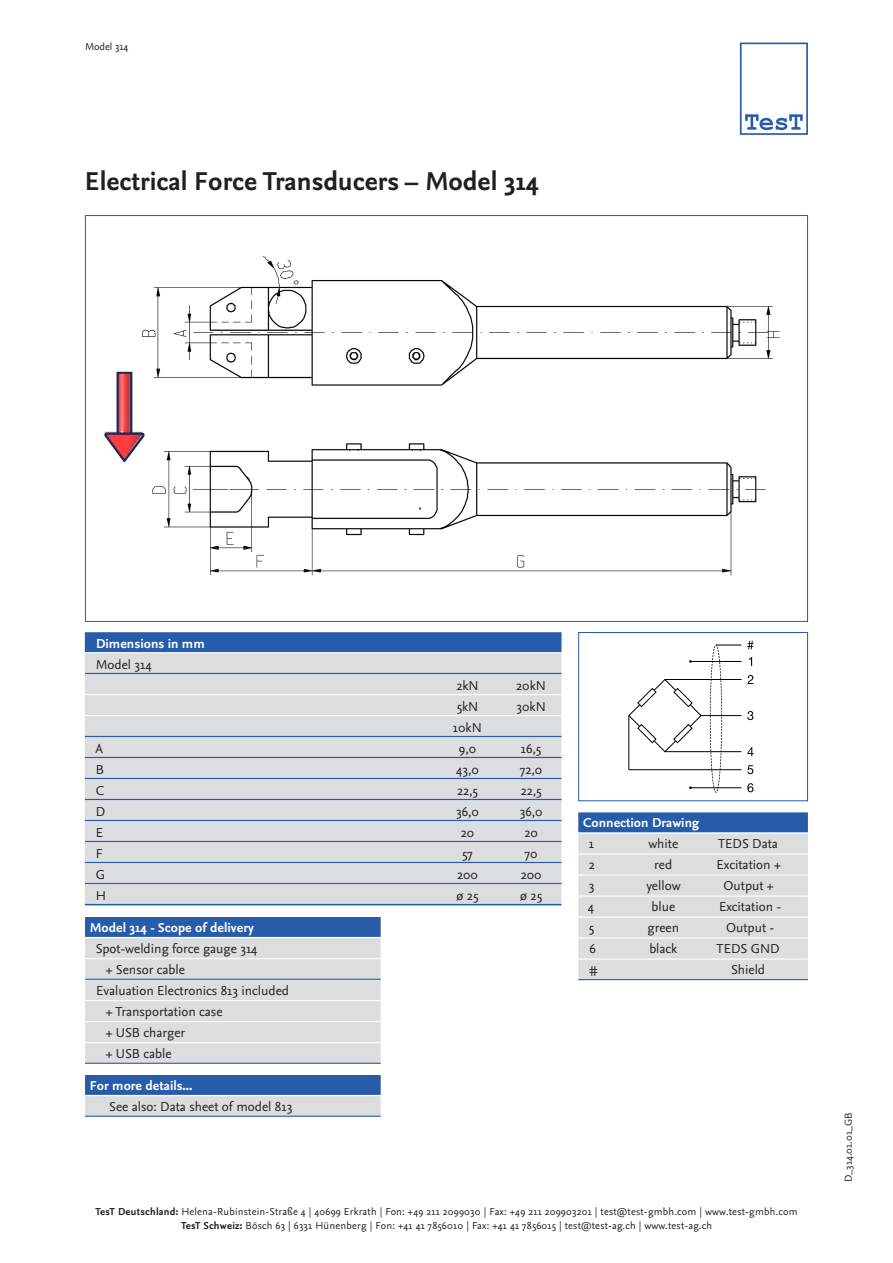
<style>
.page{position:relative;width:893px;height:1263px;background:#fff}
.page>*{position:absolute;margin:0;border:0;box-sizing:border-box;transform-origin:0 0}
.headline{font:700 27px "Nexus Sans";color:#231f20}
._11_tabelle{font:13.5px "Nexus Sans";color:#231f20}
._05_tabelle_absatzli{font:13.5px "Nexus Sans";color:#231f20}
._11_tabelle_überschr{font:700 13.5px "Nexus Sans";color:#fff}
._11_tabelle_abschlus{font:13.5px "Nexus Sans";color:#231f20}
._05_tabelle_modellbe{font:700 13.5px "Nexus Sans";color:#fff}
._05_tabelle{font:13.5px "Nexus Sans";color:#231f20}
._06_tabelle_absatzli{font:13.5px "Nexus Sans";color:#231f20}
.kopfzeile{font:10.5px/13.5px "Nexus Sans";letter-spacing:.02em;color:#231f20;text-align:center}
.kopfzeile-2{font:10.5px "Nexus Sans";color:#231f20}
.s1{font-weight:700}
</style>
<div class="page">
<div style="left:85px;top:917px;width:296px;height:20px;background:#275caa"></div>
<div style="left:85px;top:938px;width:296px;height:20px;background:#dcdddf"></div>
<div style="left:85px;top:959px;width:296px;height:20px;background:#dcdddf"></div>
<hr style="left:85px;top:979px;width:296px;height:1px;background:#275caa">
<div style="left:85px;top:980px;width:296px;height:20px;background:#dcdddf"></div>
<div style="left:85px;top:1001px;width:296px;height:20px;background:#dcdddf"></div>
<div style="left:85px;top:1022px;width:296px;height:20px;background:#dcdddf"></div>
<div style="left:85px;top:1043px;width:296px;height:20px;background:#dcdddf"></div>
<hr style="left:85px;top:1063px;width:296px;height:1px;background:#275caa">
<div style="left:85px;top:1075px;width:296px;height:20px;background:#275caa"></div>
<div style="left:85px;top:1096px;width:296px;height:20px;background:#dcdddf"></div>
<hr style="left:85px;top:1116px;width:296px;height:1px;background:#275caa">
<svg style="left:740px;top:43px;width:68px;height:92px"></svg>
<img style="left:104px;top:256px;width:676px;height:320px">
<svg style="left:628px;top:679px;width:74px;height:74px"></svg>
<hr style="left:701px;top:715px;width:40px;height:1px;background:#000">
<hr style="left:665px;top:679px;width:76px;height:1px;background:#000">
<hr style="left:665px;top:751px;width:76px;height:1px;background:#000">
<hr style="left:629px;top:716px;width:1px;height:54px;background:#000">
<hr style="left:690px;top:787px;width:51px;height:1px;background:#000">
<svg style="left:749px;top:657px;width:3px;height:9px"></svg>
<svg style="left:747px;top:675px;width:6px;height:9px"></svg>
<svg style="left:747px;top:711px;width:6px;height:9px"></svg>
<svg style="left:747px;top:747px;width:6px;height:9px"></svg>
<svg style="left:747px;top:765px;width:6px;height:9px"></svg>
<svg style="left:747px;top:783px;width:6px;height:9px"></svg>
<svg style="left:747px;top:641px;width:6px;height:8px"></svg>
<hr style="left:629px;top:769px;width:112px;height:1px;background:#000">
<hr style="left:690px;top:661px;width:51px;height:1px;background:#000">
<svg style="left:710px;top:644px;width:31px;height:149px"></svg>
<div style="left:578px;top:632px;width:230px;height:169px;border:1px solid #275caa"></div>
<div style="left:578px;top:812px;width:230px;height:20px;background:#275caa"></div>
<div style="left:578px;top:834px;width:230px;height:19px;background:#dcdddf"></div>
<div style="left:578px;top:855px;width:230px;height:19px;background:#dcdddf"></div>
<div style="left:578px;top:876px;width:230px;height:19px;background:#dcdddf"></div>
<div style="left:578px;top:897px;width:230px;height:19px;background:#dcdddf"></div>
<div style="left:578px;top:918px;width:230px;height:19px;background:#dcdddf"></div>
<div style="left:578px;top:939px;width:230px;height:19px;background:#dcdddf"></div>
<div style="left:578px;top:960px;width:230px;height:19px;background:#dcdddf"></div>
<hr style="left:578px;top:979px;width:230px;height:1px;background:#275caa">
<div style="left:85px;top:632px;width:476px;height:20px;background:#275caa"></div>
<div style="left:85px;top:653px;width:476px;height:20px;background:#dcdddf"></div>
<hr style="left:85px;top:673px;width:476px;height:1px;background:#275caa">
<div style="left:85px;top:674px;width:476px;height:20px;background:#dcdddf"></div>
<div style="left:85px;top:695px;width:476px;height:20px;background:#dcdddf"></div>
<div style="left:85px;top:716px;width:476px;height:20px;background:#dcdddf"></div>
<hr style="left:85px;top:736px;width:476px;height:1px;background:#275caa">
<div style="left:85px;top:737px;width:476px;height:20px;background:#dcdddf"></div>
<hr style="left:85px;top:757px;width:476px;height:1px;background:#275caa">
<div style="left:85px;top:758px;width:476px;height:20px;background:#dcdddf"></div>
<hr style="left:85px;top:778px;width:476px;height:1px;background:#275caa">
<div style="left:85px;top:779px;width:476px;height:20px;background:#dcdddf"></div>
<hr style="left:85px;top:799px;width:476px;height:1px;background:#275caa">
<div style="left:85px;top:800px;width:476px;height:20px;background:#dcdddf"></div>
<hr style="left:85px;top:820px;width:476px;height:1px;background:#275caa">
<div style="left:85px;top:821px;width:476px;height:20px;background:#dcdddf"></div>
<hr style="left:85px;top:841px;width:476px;height:1px;background:#275caa">
<div style="left:85px;top:842px;width:476px;height:20px;background:#dcdddf"></div>
<hr style="left:85px;top:862px;width:476px;height:1px;background:#275caa">
<div style="left:85px;top:863px;width:476px;height:20px;background:#dcdddf"></div>
<hr style="left:85px;top:883px;width:476px;height:1px;background:#275caa">
<div style="left:85px;top:884px;width:476px;height:20px;background:#dcdddf"></div>
<hr style="left:85px;top:904px;width:476px;height:1px;background:#275caa">
<p class="kopfzeile-2" style="left:85px;top:40px;width:45px">Model 314</p>
<p class="headline" style="left:85px;top:164px;width:455px">Electrical Force Transducers – Model 314</p>
<p class="_05_tabelle_modellbe" style="left:96px;top:634px;width:110px">Dimensions in mm</p>
<p class="_05_tabelle_absatzli" style="left:96px;top:655px;width:57px">Model 314</p>
<p class="_05_tabelle" style="left:456px;top:676px;width:24px">2kN</p>
<p class="_05_tabelle" style="left:516px;top:676px;width:31px">20kN</p>
<p class="_05_tabelle" style="left:457px;top:697px;width:23px">5kN</p>
<p class="_05_tabelle" style="left:516px;top:697px;width:31px">30kN</p>
<p class="_06_tabelle_absatzli" style="left:453px;top:718px;width:31px">10kN</p>
<p class="_05_tabelle_absatzli" style="left:95px;top:739px;width:9px">A</p>
<p class="_05_tabelle_absatzli" style="left:459px;top:739px;width:19px">9,0</p>
<p class="_05_tabelle_absatzli" style="left:521px;top:739px;width:22px">16,5</p>
<p class="_05_tabelle_absatzli" style="left:96px;top:760px;width:10px">B</p>
<p class="_05_tabelle_absatzli" style="left:456px;top:760px;width:24px">43,0</p>
<p class="_05_tabelle_absatzli" style="left:520px;top:760px;width:24px">72,0</p>
<p class="_05_tabelle_absatzli" style="left:96px;top:781px;width:10px">C</p>
<p class="_05_tabelle_absatzli" style="left:457px;top:781px;width:22px">22,5</p>
<p class="_05_tabelle_absatzli" style="left:521px;top:781px;width:22px">22,5</p>
<p class="_05_tabelle_absatzli" style="left:96px;top:802px;width:11px">D</p>
<p class="_05_tabelle_absatzli" style="left:456px;top:802px;width:24px">36,0</p>
<p class="_05_tabelle_absatzli" style="left:520px;top:802px;width:24px">36,0</p>
<p class="_05_tabelle_absatzli" style="left:96px;top:823px;width:9px">E</p>
<p class="_05_tabelle_absatzli" style="left:461px;top:823px;width:15px">20</p>
<p class="_05_tabelle_absatzli" style="left:524px;top:823px;width:15px">20</p>
<p class="_05_tabelle_absatzli" style="left:96px;top:844px;width:8px">F</p>
<p class="_05_tabelle_absatzli" style="left:462px;top:844px;width:12px">57</p>
<p class="_05_tabelle_absatzli" style="left:525px;top:844px;width:14px">70</p>
<p class="_05_tabelle_absatzli" style="left:96px;top:865px;width:11px">G</p>
<p class="_05_tabelle_absatzli" style="left:457px;top:865px;width:23px">200</p>
<p class="_05_tabelle_absatzli" style="left:521px;top:865px;width:23px">200</p>
<p class="_05_tabelle_absatzli" style="left:96px;top:886px;width:12px">H</p>
<p class="_05_tabelle_absatzli" style="left:457px;top:886px;width:23px">ø 25</p>
<p class="_05_tabelle_absatzli" style="left:520px;top:886px;width:23px">ø 25</p>
<p class="_11_tabelle_überschr" style="left:90px;top:919px;width:165px">Model 314 - Scope of delivery</p>
<p class="_11_tabelle" style="left:96px;top:940px;width:163px">Spot-welding force gauge 314</p>
<p class="_11_tabelle_abschlus" style="left:106px;top:961px;width:81px">+ Sensor cable</p>
<p class="_11_tabelle" style="left:96px;top:982px;width:195px">Evaluation Electronics 813 included</p>
<p class="_11_tabelle" style="left:106px;top:1003px;width:118px">+ Transportation case</p>
<p class="_11_tabelle" style="left:106px;top:1024px;width:81px">+ USB charger</p>
<p class="_11_tabelle_abschlus" style="left:106px;top:1045px;width:67px">+ USB cable</p>
<p class="_11_tabelle_überschr" style="left:90px;top:1077px;width:104px">For more details...</p>
<p class="_11_tabelle_abschlus" style="left:109px;top:1098px;width:185px">See also: Data sheet of model 813</p>
<p class="_11_tabelle_überschr" style="left:583px;top:814px;width:118px">Connection Drawing</p>
<p class="_11_tabelle" style="left:589px;top:835px;width:7px">1</p>
<p class="_11_tabelle" style="left:648px;top:835px;width:31px">white</p>
<p class="_11_tabelle" style="left:718px;top:835px;width:61px">TEDS Data</p>
<p class="_11_tabelle" style="left:589px;top:856px;width:8px">2</p>
<p class="_11_tabelle" style="left:654px;top:856px;width:20px">red</p>
<p class="_11_tabelle" style="left:716px;top:856px;width:66px">Excitation +</p>
<p class="_11_tabelle" style="left:589px;top:877px;width:7px">3</p>
<p class="_11_tabelle" style="left:646px;top:877px;width:36px">yellow</p>
<p class="_11_tabelle" style="left:723px;top:877px;width:52px">Output +</p>
<p class="_11_tabelle" style="left:588px;top:898px;width:8px">4</p>
<p class="_11_tabelle" style="left:651px;top:898px;width:25px">blue</p>
<p class="_11_tabelle" style="left:719px;top:898px;width:64px">Excitation -</p>
<p class="_11_tabelle" style="left:589px;top:919px;width:7px">5</p>
<p class="_11_tabelle" style="left:647px;top:919px;width:33px">green</p>
<p class="_11_tabelle" style="left:726px;top:919px;width:50px">Output -</p>
<p class="_11_tabelle" style="left:589px;top:940px;width:8px">6</p>
<p class="_11_tabelle" style="left:649px;top:940px;width:30px">black</p>
<p class="_11_tabelle" style="left:717px;top:940px;width:65px">TEDS GND</p>
<p class="_11_tabelle_abschlus" style="left:589px;top:961px;width:10px">#</p>
<p class="_11_tabelle_abschlus" style="left:731px;top:961px;width:36px">Shield</p>
<p class="kopfzeile" style="left:95px;top:1205px;width:704px"><span class="s1">TesT Deutschland:</span> Helena-Rubinstein-Straße 4 | 40699 Erkrath | Fon: +49 211 2099030 | Fax: +49 211 209903201 | test@test-gmbh.com | www.test-gmbh.com<br><span class="s1">TesT Schweiz:</span> Bösch 63 | 6331 Hünenberg | Fon: +41 41 7856010 | Fax: +41 41 7856015 | test@test-ag.ch | www.test-ag.ch</p>
<p class="kopfzeile" style="left:841px;top:1182px;width:71px;rotate:-90deg">D_314.01.01_GB</p>
</div>
